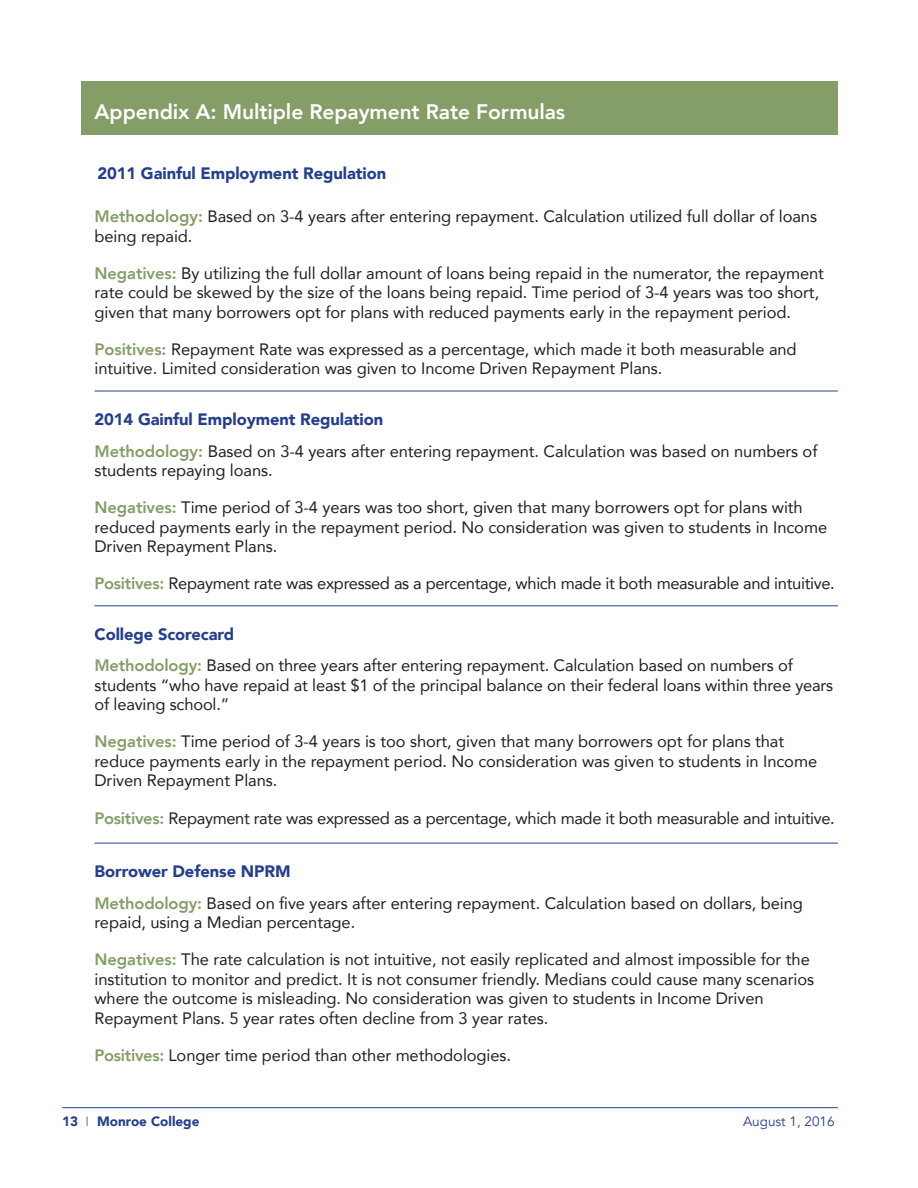
<style>
.page{position:relative;width:918px;height:1188px;background:#fff}
.page>*{position:absolute;margin:0;border:0;box-sizing:border-box;transform-origin:0 0}
.headline{font:800 21px "Avenir";letter-spacing:-.005em;color:#fff}
.bodytext{font:16.5px/19.5px "Avenir";letter-spacing:-.005em;color:#231f20}
.BlueSubhead{font:900 16.5px "Avenir";letter-spacing:-.005em;color:#253f8e}
.bodytext-2{font:900 16.5px "Avenir";letter-spacing:-.005em;color:#253f8e}
.t1{font:900 13.5px "Avenir";color:#253f8e}
.t2{font:13.5px "Avenir";color:#253f8e}
.s1{font-weight:800;color:#859d66}
.s2{font-weight:400;color:#8d847d}
</style>
<div class="page">
<hr style="left:62px;top:1107px;width:776px;height:1px;background:#253f8e">
<hr style="left:94px;top:391px;width:744px;height:1px;background:#253f8e">
<hr style="left:94px;top:606px;width:744px;height:1px;background:#253f8e">
<hr style="left:94px;top:843px;width:744px;height:1px;background:#253f8e">
<div style="left:81px;top:81px;width:757px;height:54px;background:#859d66"></div>
<p class="headline" style="left:94px;top:95px;width:472px">Appendix A: Multiple Repayment Rate Formulas</p>
<p class="bodytext-2" style="left:97px;top:159px;width:290px">2011 Gainful Employment Regulation</p>
<p class="bodytext" style="left:94px;top:206px;width:724px"><span class="s1">Methodology:</span> Based on 3-4 years after entering repayment. Calculation utilized full dollar of loans being repaid.</p>
<p class="bodytext" style="left:94px;top:263px;width:731px"><span class="s1">Negatives:</span> By utilizing the full dollar amount of loans being repaid in the numerator, the repayment rate could be skewed by the size of the loans being repaid. Time period of 3-4 years was too short, given that many borrowers opt for plans with reduced payments early in the repayment period.</p>
<p class="bodytext" style="left:94px;top:339px;width:704px"><span class="s1">Positives:</span> Repayment Rate was expressed as a percentage, which made it both measurable and intuitive. Limited consideration was given to Income Driven Repayment Plans.</p>
<p class="BlueSubhead" style="left:94px;top:405px;width:290px">2014 Gainful Employment Regulation</p>
<p class="bodytext" style="left:94px;top:441px;width:725px"><span class="s1">Methodology:</span> Based on 3-4 years after entering repayment. Calculation was based on numbers of students repaying loans.</p>
<p class="bodytext" style="left:94px;top:497px;width:734px"><span class="s1">Negatives:</span> Time period of 3-4 years was too short, given that many borrowers opt for plans with reduced payments early in the repayment period. No consideration was given to students in Income<br>Driven Repayment Plans.</p>
<p class="bodytext" style="left:94px;top:573px;width:742px"><span class="s1">Positives:</span> Repayment rate was expressed as a percentage, which made it both measurable and intuitive.</p>
<p class="BlueSubhead" style="left:94px;top:620px;width:141px">College Scorecard</p>
<p class="bodytext" style="left:94px;top:655px;width:740px"><span class="s1">Methodology:</span> Based on three years after entering repayment. Calculation based on numbers of students “who have repaid at least $1 of the principal balance on their federal loans within three years of leaving school.”</p>
<p class="bodytext" style="left:94px;top:731px;width:724px"><span class="s1">Negatives:</span> Time period of 3-4 years is too short, given that many borrowers opt for plans that reduce payments early in the repayment period. No consideration was given to students in Income<br>Driven Repayment Plans.</p>
<p class="bodytext" style="left:94px;top:808px;width:742px"><span class="s1">Positives:</span> Repayment rate was expressed as a percentage, which made it both measurable and intuitive.</p>
<p class="BlueSubhead" style="left:94px;top:857px;width:198px">Borrower Defense NPRM</p>
<p class="bodytext" style="left:94px;top:893px;width:710px"><span class="s1">Methodology:</span> Based on five years after entering repayment. Calculation based on dollars, being repaid, using a Median percentage.</p>
<p class="bodytext" style="left:94px;top:949px;width:721px"><span class="s1">Negatives:</span> The rate calculation is not intuitive, not easily replicated and almost impossible for the institution to monitor and predict. It is not consumer friendly. Medians could cause many scenarios where the outcome is misleading. No consideration was given to students in Income Driven Repayment Plans. 5 year rates often decline from 3 year rates.</p>
<p class="bodytext" style="left:94px;top:1045px;width:418px"><span class="s1">Positives:</span> Longer time period than other methodologies.</p>
<p class="t1" style="left:62px;top:1110px;width:139px">13 <span class="s2">I</span> Monroe College</p>
<p class="t2" style="left:743px;top:1113px;width:93px">August 1, 2016</p>
</div>
